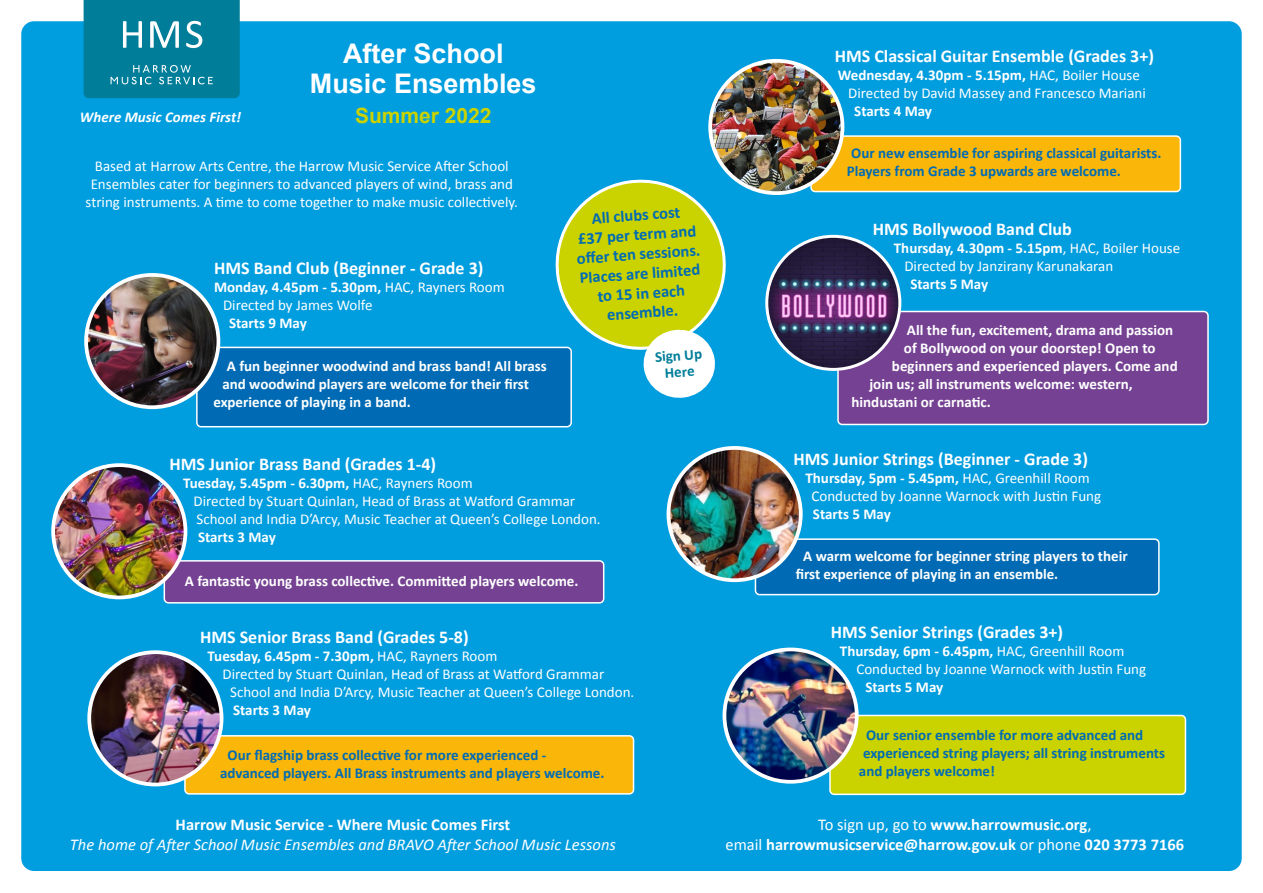
<style>
.page{position:relative;width:1263px;height:893px;background:#fff}
.page>*{position:absolute;margin:0;border:0;box-sizing:border-box;transform-origin:0 0}
.t1{font:700 27px/30px "Arial";color:#fff;text-align:center}
.t2{font:700 21px "Arial";color:#cad300}
.t3{font:700 18px "Calibri";color:#fff}
.t4{font:700 16.5px/19.5px "Calibri";color:#fff;text-align:center}
.t5{font:700 16.5px/19.5px "Calibri";color:#006bb4;text-align:center}
.t6{font:italic 16.5px "Calibri";color:#fff}
.t7{font:15px/18px "Calibri";color:#fff}
.t8{font:700 15px/18px "Calibri";color:#fff}
.t9{font:700 15px/18px "Calibri";color:#006bb4}
.t10{font:italic 700 15px "Calibri";color:#fff}
.t11{font:700 15px/16.5px "Calibri";color:#007d99;text-align:center}
.s1{font-weight:700}
.s2{font-weight:400}
</style>
<div class="page">
<div style="left:21px;top:21px;width:1221px;height:850px;background:#009ddf;border-radius:13px"></div>
<div style="left:197px;top:347px;width:374px;height:80px;background:#006bb4;border-radius:4px"></div>
<div style="left:196px;top:347px;width:376px;height:80px;border:2px solid #fff;border-radius:4px"></div>
<img style="left:86px;top:275px;width:132px;height:132px;border-radius:66px">
<div style="left:84px;top:273px;width:136px;height:136px;border:4px solid #fff;border-radius:50%"></div>
<svg style="left:551px;top:175px;width:179px;height:224px"></svg>
<div style="left:755px;top:539px;width:404px;height:56px;background:#006bb4;border-radius:4px"></div>
<div style="left:755px;top:538px;width:405px;height:57px;border:2px solid #fff;border-radius:4px"></div>
<img style="left:668px;top:448px;width:133px;height:132px;border-radius:66px">
<div style="left:666px;top:446px;width:137px;height:136px;border:4px solid #fff;border-radius:50%"></div>
<div style="left:830px;top:715px;width:355px;height:79px;background:#cad300;border-radius:4px"></div>
<div style="left:829px;top:715px;width:357px;height:80px;border:2px solid #fff;border-radius:4px"></div>
<img style="left:724px;top:649px;width:133px;height:133px;border-radius:66px">
<div style="left:722px;top:648px;width:137px;height:136px;border:4px solid #fff;border-radius:50%"></div>
<div style="left:164px;top:561px;width:440px;height:42px;background:#754293;border-radius:4px"></div>
<div style="left:164px;top:560px;width:440px;height:44px;border:2px solid #fff;border-radius:4px"></div>
<img style="left:53px;top:465px;width:132px;height:132px;border-radius:66px">
<div style="left:51px;top:463px;width:136px;height:136px;border:4px solid #fff;border-radius:50%"></div>
<div style="left:185px;top:736px;width:448px;height:58px;background:#fab709;border-radius:4px"></div>
<div style="left:184px;top:735px;width:450px;height:60px;border:2px solid #fff;border-radius:4px"></div>
<img style="left:89px;top:652px;width:133px;height:132px;border-radius:66px">
<div style="left:87px;top:650px;width:136px;height:136px;border:4px solid #fff;border-radius:50%"></div>
<div style="left:838px;top:311px;width:370px;height:113px;background:#754293;border-radius:4px"></div>
<div style="left:837px;top:311px;width:372px;height:114px;border:2px solid #fff;border-radius:4px"></div>
<img style="left:767px;top:236px;width:133px;height:133px;border-radius:67px">
<div style="left:765px;top:235px;width:136px;height:136px;border:3px solid #fff;border-radius:50%"></div>
<div style="left:811px;top:136px;width:369px;height:56px;background:#fab709;border-radius:4px"></div>
<div style="left:810px;top:135px;width:371px;height:57px;border:2px solid #fff;border-radius:4px"></div>
<img style="left:710px;top:61px;width:132px;height:132px;border-radius:66px">
<div style="left:708px;top:59px;width:136px;height:136px;border:4px solid #fff;border-radius:50%"></div>
<svg style="left:84px;top:0;width:156px;height:98px"></svg>
<h1 class="t1" style="left:310px;top:40px;width:228px">After School<br>Music Ensembles</h1>
<p class="t10" style="left:80px;top:107px;width:163px">Where Music Comes First!</p>
<h2 class="t2" style="left:355px;top:102px;width:138px">Summer 2022</h2>
<p class="t7" style="left:86px;top:157px;width:434px;text-align:center">Based at Harrow Arts Centre, the Harrow Music Service After School<br>Ensembles cater for beginners to advanced players of wind, brass and string instruments. A time to come together to make music collectively.</p>
<p class="t3" style="left:214px;top:255px;width:271px">HMS Band Club (Beginner - Grade 3)</p>
<p class="t7" style="left:223px;top:277px;width:283px;text-indent:-9px"><span class="s1">Monday, 4.45pm - 5.30pm,</span> HAC, Rayners Room<br>Directed by James Wolfe</p>
<p class="t8" style="left:229px;top:313px;width:79px">Starts 9 May</p>
<p class="t8" style="left:227px;top:357px;width:321px">A fun beginner woodwind and brass band! All brass</p>
<p class="t8" style="left:222px;top:375px;width:308px">and woodwind players are welcome for their first</p>
<p class="t8" style="left:213px;top:393px;width:199px">experience of playing in a band.</p>
<p class="t5" style="left:573px;top:209px;width:125px;rotate:-4deg">All clubs cost<br>£37 per term and off er ten sessions.<br>Places are limited to 15 in each ensemble.</p>
<p class="t11" style="left:654px;top:348px;width:49px;rotate:-4deg">Sign Up<br>Here</p>
<p class="t3" style="left:169px;top:451px;width:268px">HMS Junior Brass Band (Grades 1-4)</p>
<p class="t7" style="left:193px;top:474px;width:409px;text-indent:-11px"><span class="s1">Tuesday, 5.45pm - 6.30pm,</span> HAC, Rayners Room<br>Directed by Stuart Quinlan, Head of Brass at Watford Grammar<br>School and India D’Arcy, Music Teacher at Queen’s College London.</p>
<p class="t8" style="left:198px;top:527px;width:79px">Starts 3 May</p>
<p class="t8" style="left:185px;top:571px;width:395px">A fantastic young brass collective. Committed players welcome.</p>
<p class="t3" style="left:200px;top:624px;width:270px">HMS Senior Brass Band (Grades 5-8)</p>
<p class="t8" style="left:208px;top:647px;width:291px">Tuesday, 6.45pm - 7.30pm, <span class="s2">HAC, Rayners Room</span></p>
<p class="t7" style="left:223px;top:665px;width:383px">Directed by Stuart Quinlan, Head of Brass at Watford Grammar</p>
<p class="t7" style="left:230px;top:683px;width:406px">School and India D’Arcy, Music Teacher at Queen’s College London.</p>
<p class="t8" style="left:233px;top:701px;width:79px">Starts 3 May</p>
<p class="t9" style="left:220px;top:745px;width:386px;text-indent:8px">Our flagship brass collective for more experienced - advanced players. All Brass instruments and players welcome.</p>
<p class="t4" style="left:176px;top:814px;width:336px">Harrow Music Service - Where Music Comes First</p>
<p class="t6" style="left:70px;top:833px;width:547px">The home of After School Music Ensembles and BRAVO After School Music Lessons</p>
<p class="t3" style="left:835px;top:43px;width:321px">HMS Classical Guitar Ensemble (Grades 3+)</p>
<p class="t7" style="left:848px;top:65px;width:299px;text-indent:-10px"><span class="s1">Wednesday, 4.30pm - 5.15pm,</span> HAC, Boiler House<br>Directed by David Massey and Francesco Mariani</p>
<p class="t8" style="left:854px;top:101px;width:79px">Starts 4 May</p>
<p class="t9" style="left:847px;top:143px;width:316px;text-indent:4px">Our new ensemble for aspiring classical guitarists.<br>Players from Grade 3 upwards are welcome.</p>
<p class="t3" style="left:873px;top:216px;width:200px">HMS Bollywood Band Club</p>
<p class="t7" style="left:904px;top:238px;width:277px;text-indent:-10px"><span class="s1">Thursday, 4.30pm - 5.15pm</span>, HAC, Boiler House<br>Directed by Janzirany Karunakaran</p>
<p class="t8" style="left:910px;top:274px;width:79px">Starts 5 May</p>
<p class="t8" style="left:907px;top:321px;width:268px">All the fun, excitement, drama and passion</p>
<p class="t8" style="left:904px;top:339px;width:253px">of Bollywood on your doorstep! Open to</p>
<p class="t8" style="left:892px;top:357px;width:287px">beginners and experienced players. Come and</p>
<p class="t8" style="left:869px;top:375px;width:265px">join us; all instruments welcome: western,</p>
<p class="t8" style="left:851px;top:393px;width:141px">hindustani or carnatic.</p>
<p class="t3" style="left:793px;top:446px;width:296px">HMS Junior Strings (Beginner - Grade 3)</p>
<p class="t7" style="left:811px;top:468px;width:291px;text-indent:-6px"><span class="s1">Thursday, 5pm - 5.45pm,</span> HAC, Greenhill Room<br>Conducted by Joanne Warnock with Justin Fung</p>
<p class="t8" style="left:813px;top:504px;width:79px">Starts 5 May</p>
<p class="t8" style="left:796px;top:546px;width:333px;text-indent:8px">A warm welcome for beginner string players to their first experience of playing in an ensemble.</p>
<p class="t3" style="left:831px;top:619px;width:234px">HMS Senior Strings (Grades 3+)</p>
<p class="t7" style="left:856px;top:641px;width:291px;text-indent:-16px"><span class="s1">Thursday, 6pm - 6.45pm,</span> HAC, Greenhill Room<br>Conducted by Joanne Warnock with Justin Fung</p>
<p class="t8" style="left:865px;top:677px;width:79px">Starts 5 May</p>
<p class="t9" style="left:859px;top:725px;width:308px;text-indent:7px">Our senior ensemble for more advanced and experienced string players; all string instruments and players welcome!</p>
<p class="t4" style="left:725px;top:814px;width:460px"><span class="s2">To sign up, go to</span> www.harrowmusic.org<span class="s2">,<br>email</span> harrowmusicservice@harrow.gov.uk <span class="s2">or phone</span> 020 3773 7166</p>
</div>
